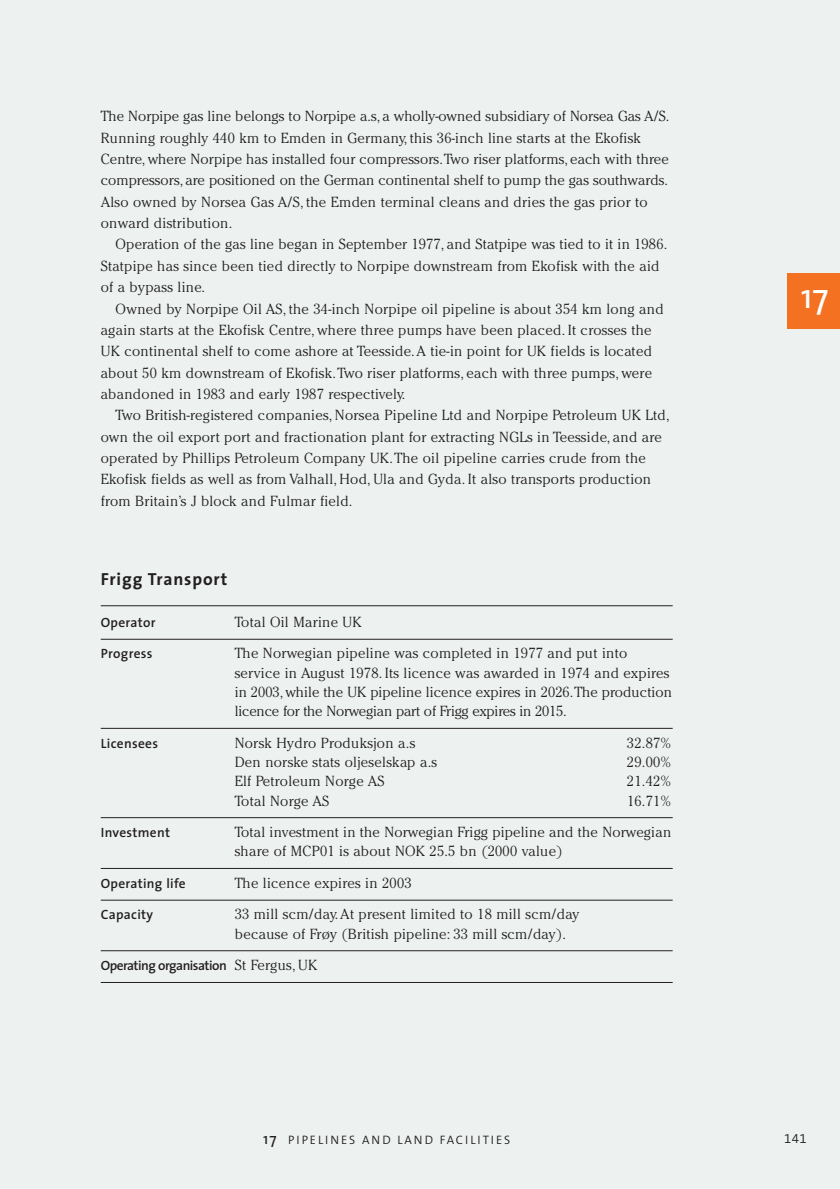
<style>
.page{position:relative;width:840px;height:1189px;background:#fff}
.page>*{position:absolute;margin:0;border:0;box-sizing:border-box;transform-origin:0 0}
.t1{font:35px "The Sans";color:#fff}
.t2{font:700 17.5px "The Sans";letter-spacing:.05em;color:#231f20}
.t3{font:300 14.53px/21.3px "Cheltenham";letter-spacing:.02em;color:#231f20}
.t4{font:600 13.47px "The Sans";letter-spacing:.025em;color:#231f20}
.t5{font:600 13.47px "The Sans";letter-spacing:-.035em;color:#231f20}
.t6{font:13.12px "The Sans Semi Light Expert";color:#231f20}
.t7{font:300 12.25px "The Sans";letter-spacing:.155em;color:#231f20}
.s1{font-family:"Cheltenham";font-weight:300;font-size:14.53px}
.s2{font-family:"The Sans Caps";font-weight:400;font-size:14px;color:#edf2f0}
.s3{font-weight:400;font-size:15.58px}
</style>
<div class="page">
<div style="left:0;top:0;width:840px;height:1188px;background:#edf2f0"></div>
<p class="t3" style="left:101px;top:107px;width:570px">The Norpipe gas line belongs to Norpipe a.s, a wholly-owned subsidiary of Norsea Gas A/S.<br>Running roughly 440 km to Emden in Germany, this 36-inch line starts at the Ekofisk Centre, where Norpipe has installed four compressors.Two riser platforms, each with three compressors, are positioned on the German continental shelf to pump the gas southwards.<br>Also owned by Norsea Gas A/S, the Emden terminal cleans and dries the gas prior to onward distribution.</p>
<p class="t3" style="left:101px;top:235px;width:568px;text-indent:15px">Operation of the gas line began in September 1977, and Statpipe was tied to it in 1986.<br>Statpipe has since been tied directly to Norpipe downstream from Ekofisk with the aid of a bypass line.</p>
<p class="t3" style="left:101px;top:299px;width:565px;text-indent:15px">Owned by Norpipe Oil AS, the 34-inch Norpipe oil pipeline is about 354 km long and again starts at the Ekofisk Centre, where three pumps have been placed. It crosses the UK continental shelf to come ashore at Teesside.A tie-in point for UK fields is located about 50 km downstream of Ekofisk.Two riser platforms, each with three pumps, were abandoned in 1983 and early 1987 respectively.</p>
<p class="t3" style="left:101px;top:406px;width:571px;text-indent:15px">Two British-registered companies, Norsea Pipeline Ltd and Norpipe Petroleum UK Ltd, own the oil export port and fractionation plant for extracting NGLs in Teesside, and are operated by Phillips Petroleum Company UK.The oil pipeline carries crude from the Ekofisk fields as well as from Valhall, Hod, Ula and Gyda. It also transports production from Britain’s J block and Fulmar field.</p>
<p class="t2" style="left:101px;top:572px;width:128px">Frigg Transport</p>
<p class="t4" style="left:101px;top:617px;width:56px">Operator</p>
<p class="t3" style="left:235px;top:612px;width:128px">Total Oil Marine UK</p>
<p class="t4" style="left:101px;top:648px;width:53px">Progress</p>
<p class="t3" style="left:235px;top:645px;width:439px;line-height:19.2px">The Norwegian pipeline was completed in 1977 and put into service in August 1978. Its licence was awarded in 1974 and expires in 2003,while the UK pipeline licence expires in 2026.The production licence for the Norwegian part of Frigg expires in 2015.</p>
<p class="t4" style="left:101px;top:738px;width:59px">Licensees</p>
<p class="t3" style="left:235px;top:733px;width:182px">Norsk Hydro Produksjon a.s</p>
<p class="t3" style="left:627px;top:733px;width:46px">32.87%</p>
<p class="t3" style="left:235px;top:752px;width:204px">Den norske stats oljeselskap a.s</p>
<p class="t3" style="left:627px;top:752px;width:46px">29.00%</p>
<p class="t3" style="left:235px;top:771px;width:151px">Elf Petroleum Norge AS</p>
<p class="t3" style="left:627px;top:771px;width:46px">21.42%</p>
<p class="t3" style="left:235px;top:791px;width:96px">Total Norge AS</p>
<p class="t3" style="left:627px;top:791px;width:46px">16.71%</p>
<p class="t4" style="left:101px;top:827px;width:71px">Investment</p>
<p class="t3" style="left:235px;top:823px;width:438px;line-height:19.2px">Total investment in the Norwegian Frigg pipeline and the Norwegian share of MCP01 is about NOK 25.5 bn (2000 value)</p>
<p class="t4" style="left:101px;top:878px;width:87px">Operating life</p>
<p class="t3" style="left:235px;top:873px;width:178px">The licence expires in 2003</p>
<p class="t4" style="left:101px;top:909px;width:54px">Capacity</p>
<p class="t3" style="left:235px;top:906px;width:346px;line-height:19.2px">33 mill scm/day.At present limited to 18 mill scm/day because of Frøy (British pipeline: 33 mill scm/day).</p>
<p class="t5" style="left:101px;top:960px;width:218px">Operating organisation <span class="s1">St Fergus, UK</span></p>
<p class="t7" style="left:263px;top:1135px;width:249px"><span class="s2">17</span><span class="s3">17</span> PIPELINES AND LAND FACILITIES</p>
<h1 class="t1" style="left:801px;top:283px;width:29px">17</h1>
<p class="t6" style="left:784px;top:1130px;width:24px">141</p>
</div>
